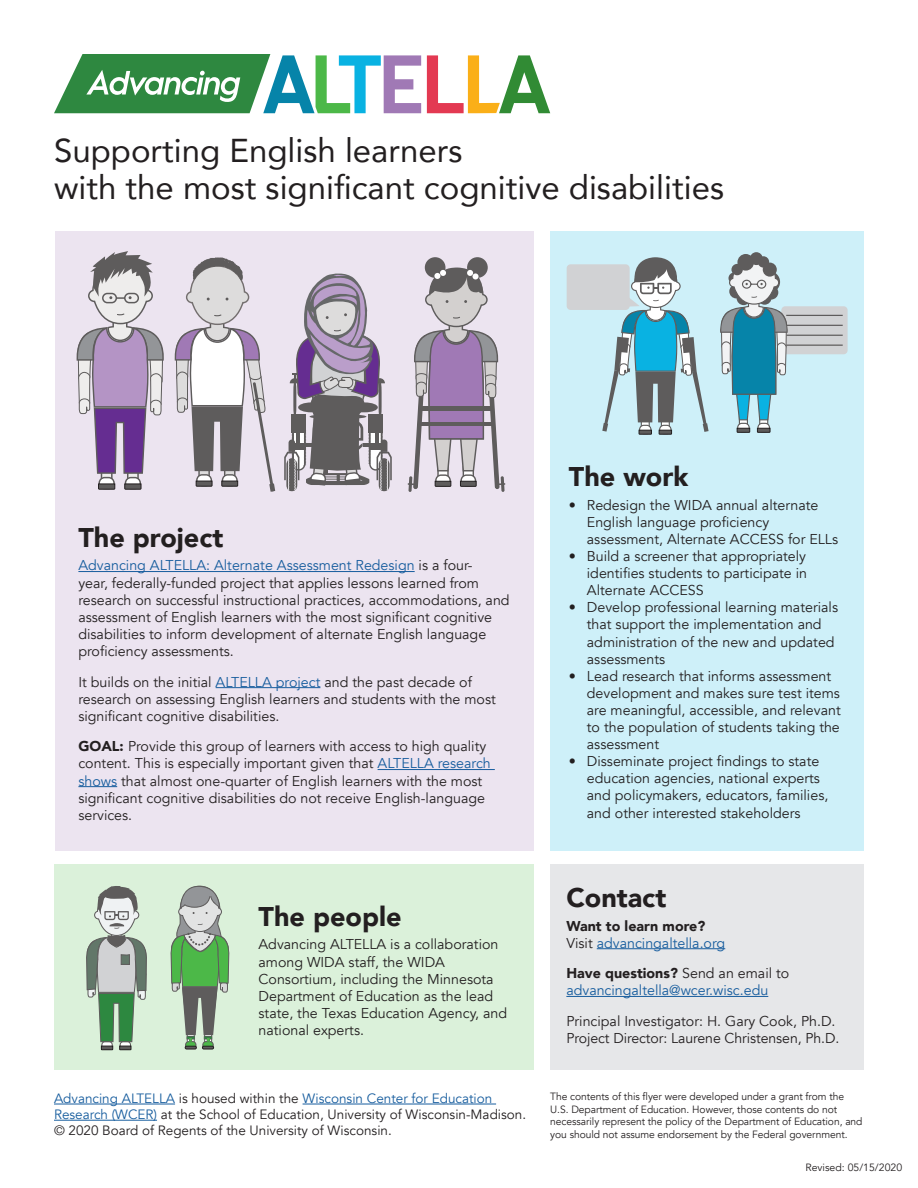
<style>
.page{position:relative;width:918px;height:1188px;background:#fff}
.page>*{position:absolute;margin:0;border:0;box-sizing:border-box;transform-origin:0 0}
.t1{font:33px/36.6px "Avenir";color:#231f20}
.t2{font:900 27px "Avenir";color:#231f20}
.body{font:14.25px/17.1px "Avenir";color:#231f20}
.body-2{font:14.25px/17.1px "Avenir";color:#175d9e}
.Copyright_line{font:13.5px/16.2px "Avenir";color:#231f20}
.Copyright_line-2{font:10.5px/12.6px "Avenir";letter-spacing:-.005em;color:#231f20}
.s1{color:#175d9e}
.s2{font-weight:900}
.s3{font-weight:900;color:#231f20}
.s4{color:#231f20}
</style>
<div class="page">
<svg style="left:427px;top:55px;width:123px;height:58px"></svg>
<svg style="left:54px;top:54px;width:367px;height:59px"></svg>
<hr style="left:54px;top:1104px;width:121px;height:1px;background:#175d9e">
<hr style="left:303px;top:1104px;width:193px;height:1px;background:#175d9e">
<hr style="left:54px;top:1120px;width:103px;height:1px;background:#175d9e">
<div style="left:55px;top:231px;width:479px;height:619px;background:#ece4f0"></div>
<div style="left:54px;top:864px;width:480px;height:205px;background:#dbf1da"></div>
<div style="left:550px;top:231px;width:314px;height:619px;background:#cef0f9"></div>
<div style="left:550px;top:864px;width:314px;height:205px;background:#e6e7e9"></div>
<hr style="left:78px;top:571px;width:337px;height:1px;background:#175d9e">
<hr style="left:216px;top:687px;width:104px;height:1px;background:#175d9e">
<hr style="left:378px;top:769px;width:117px;height:1px;background:#175d9e">
<hr style="left:78px;top:786px;width:39px;height:1px;background:#175d9e">
<svg style="left:174px;top:257px;width:101px;height:235px"></svg>
<svg style="left:284px;top:273px;width:108px;height:218px"></svg>
<div style="left:425px;top:257px;width:20px;height:21px;background:#5e5c5c;border-radius:50%"></div>
<div style="left:467px;top:257px;width:21px;height:21px;background:#5e5c5c;border-radius:50%"></div>
<svg style="left:408px;top:267px;width:97px;height:225px"></svg>
<svg style="left:76px;top:251px;width:88px;height:238px"></svg>
<hr style="left:597px;top:948px;width:128px;height:1px;background:#175d9e">
<hr style="left:566px;top:996px;width:202px;height:1px;background:#175d9e">
<svg style="left:86px;top:886px;width:61px;height:164px"></svg>
<svg style="left:170px;top:886px;width:60px;height:163px"></svg>
<div style="left:567px;top:264px;width:63px;height:46px;background:#d1d2d4;border-radius:4px"></div>
<div style="left:781px;top:306px;width:67px;height:48px;background:#d1d2d4;border-radius:4px"></div>
<hr style="left:786px;top:315px;width:57px;height:1px;background:#5e5c5c">
<hr style="left:786px;top:325px;width:57px;height:1px;background:#5e5c5c">
<hr style="left:786px;top:335px;width:57px;height:1px;background:#5e5c5c">
<hr style="left:786px;top:345px;width:57px;height:1px;background:#5e5c5c">
<svg style="left:602px;top:257px;width:107px;height:177px"></svg>
<svg style="left:737px;top:254px;width:17px;height:17px"></svg>
<div style="left:750px;top:252px;width:13px;height:13px;background:#5e5c5c;border-radius:50%"></div>
<svg style="left:720px;top:257px;width:68px;height:175px"></svg>
<h1 class="t1" style="left:54px;top:131px;width:672px">Supporting English learners<br>with the most significant cognitive disabilities</h1>
<h2 class="t2" style="left:78px;top:514px;width:146px">The project</h2>
<p class="body" style="left:78px;top:557px;width:433px"><span class="s1">Advancing ALTELLA: Alternate Assessment Redesign</span> is a four-<br>year, federally-funded project that applies lessons learned from research on successful instructional practices, accommodations, and assessment of English learners with the most significant cognitive disabilities to inform development of alternate English language proficiency assessments.</p>
<p class="body" style="left:78px;top:673px;width:419px">It builds on the initial <span class="s1">ALTELLA project</span> and the past decade of research on assessing English learners and students with the most significant cognitive disabilities.</p>
<p class="body" style="left:78px;top:738px;width:414px"><span class="s2">GOAL:</span> Provide this group of learners with access to high quality content. This is especially important given that <span class="s1">ALTELLA research shows</span> that almost one-quarter of English learners with the most significant cognitive disabilities do not receive English-language services.</p>
<h2 class="t2" style="left:569px;top:453px;width:121px">The work</h2>
<p class="body" style="left:587px;top:497px;width:253px;text-indent:-18px">• Redesign the WIDA annual alternate<br>English language proficiency assessment, Alternate ACCESS for ELLs</p>
<p class="body" style="left:587px;top:548px;width:222px;text-align:justify;text-indent:-18px">• Build a screener that appropriately identifies students to participate in Alternate ACCESS</p>
<p class="body" style="left:587px;top:599px;width:253px;text-indent:-18px">• Develop professional learning materials that support the implementation and administration of the new and updated assessments</p>
<p class="body" style="left:587px;top:668px;width:255px;text-indent:-18px">• Lead research that informs assessment development and makes sure test items are meaningful, accessible, and relevant to the population of students taking the assessment</p>
<p class="body" style="left:587px;top:753px;width:243px;text-indent:-18px">• Disseminate project findings to state education agencies, national experts and policymakers, educators, families, and other interested stakeholders</p>
<h2 class="t2" style="left:259px;top:893px;width:144px">The people</h2>
<p class="body" style="left:259px;top:936px;width:250px">Advancing ALTELLA is a collaboration among WIDA staff, the WIDA<br>Consortium, including the Minnesota<br>Department of Education as the lead state, the Texas Education Agency, and national experts.</p>
<p class="Copyright_line" style="left:54px;top:1090px;width:474px"><span class="s1">Advancing ALTELLA</span> is housed within the <span class="s1">Wisconsin Center for Education<br>Research (WCER)</span> at the School of Education, University of Wisconsin-Madison. © 2020 Board of Regents of the University of Wisconsin.</p>
<h2 class="t2" style="left:566px;top:874px;width:101px">Contact</h2>
<p class="body-2" style="left:566px;top:917px;width:160px"><span class="s3">Want to learn more?<br></span><span class="s4">Visit</span> advancingaltella.org</p>
<p class="body-2" style="left:566px;top:965px;width:224px"><span class="s3">Have questions?</span> <span class="s4">Send an email to </span>advancingaltella@wcer.wisc.edu</p>
<p class="body" style="left:566px;top:1013px;width:275px">Principal Investigator: H. Gary Cook, Ph.D.<br>Project Director: Laurene Christensen, Ph.D.</p>
<p class="Copyright_line-2" style="left:550px;top:1090px;width:314px">The contents of this flyer were developed under a grant from the U.S. Department of Education. However, those contents do not necessarily represent the policy of the Department of Education, and you should not assume endorsement by the Federal government.</p>
<p class="Copyright_line-2" style="left:806px;top:1161px;width:98px">Revised: 05/15/2020</p>
</div>
